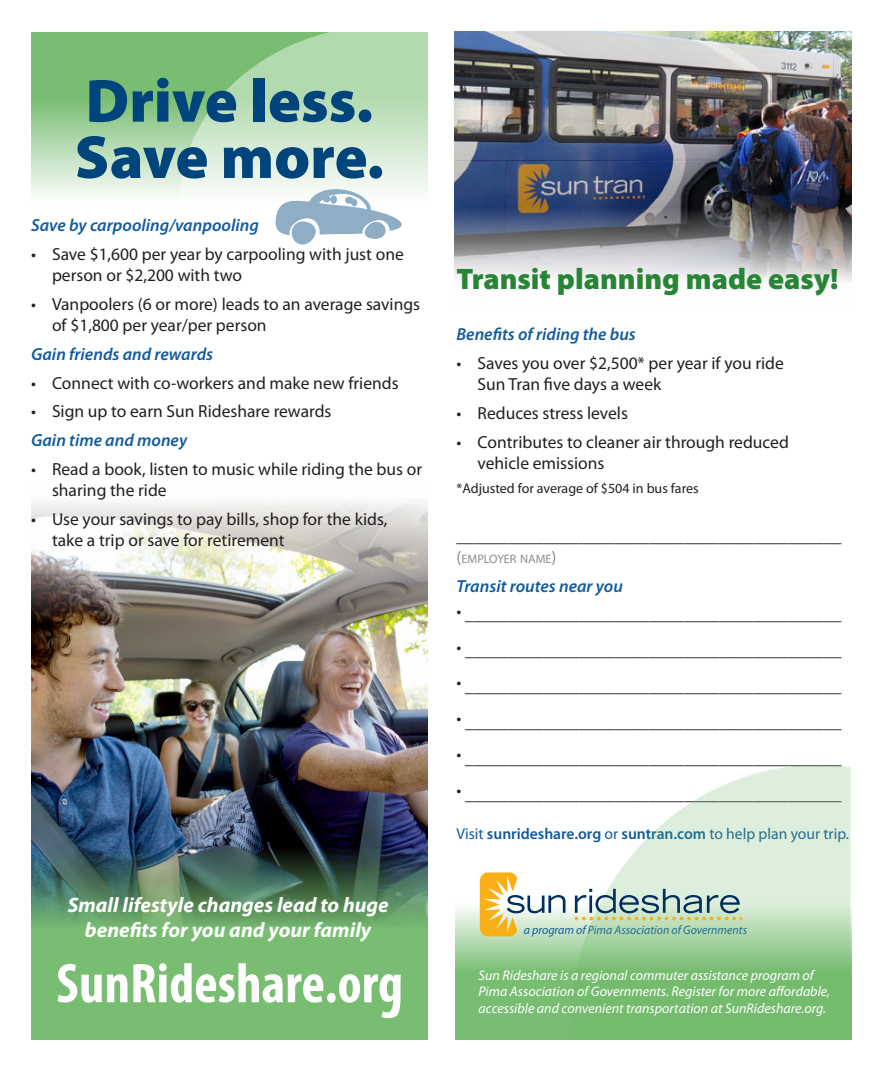
<style>
.page{position:relative;width:882px;height:1071px;background:#fff}
.page>*{position:absolute;margin:0;border:0;box-sizing:border-box;transform-origin:0 0}
.t1{font:900 61.43px "Myriad Pro";color:#00447c}
.t2{font:900 29.75px "Myriad Pro";color:#288536}
.t3{font:italic 700 21px/25.2px "Myriad Pro";color:#fff;text-align:center}
.t4{font:17.5px/21px "Myriad Pro";color:#231f20}
.t5{font:italic 600 17.5px "Myriad Pro";color:#125b9e}
.t6{font:600 15.75px "Myriad Pro";color:#125b9e}
.t7{font:italic 14px/16.8px "Myriad Pro";color:#fff}
.t8{font:14px "Myriad Pro";color:#231f20}
.t9{font:italic 12.25px "Myriad Pro";color:#125b9e}
.t10{font:12.25px "Myriad Pro";color:#8a8c8f}
.s1{font-size:17.5px}
.s2{font-weight:400}
</style>
<div class="page">
<svg style="left:455px;top:903px;width:397px;height:137px;background:#8bc686"></svg>
<img style="left:455px;top:32px;width:396px;height:249px">
<svg style="left:31px;top:32px;width:149px;height:163px;background:#9dcf98"></svg>
<img style="left:31px;top:501px;width:397px;height:339px">
<img style="left:31px;top:840px;width:397px;height:200px">
<svg style="left:58px;top:963px;width:343px;height:55px"></svg>
<svg style="left:180px;top:32px;width:248px;height:159px;background:#bcdeb9"></svg>
<svg style="left:570px;top:765px;width:280px;height:275px"></svg>
<svg style="left:480px;top:872px;width:85px;height:64px"></svg>
<svg style="left:575px;top:889px;width:168px;height:32px;background:#afc3b7"></svg>
<svg style="left:275px;top:189px;width:129px;height:56px"></svg>
<p class="t1" style="left:86px;top:66px;width:289px">Drive less.</p>
<p class="t1" style="left:75px;top:122px;width:311px">Save more.</p>
<p class="t5" style="left:31px;top:214px;width:229px">Save by carpooling/vanpooling</p>
<p class="t4" style="left:52px;top:243px;width:353px;text-indent:-21px">• Save $1,600 per year by carpooling with just one person or $2,200 with two</p>
<p class="t4" style="left:52px;top:293px;width:370px;text-indent:-21px">• Vanpoolers (6 or more) leads to an average savings of $1,800 per year/per person</p>
<p class="t5" style="left:31px;top:343px;width:184px">Gain friends and rewards</p>
<p class="t4" style="left:31px;top:372px;width:369px">• Connect with co-workers and make new friends</p>
<p class="t4" style="left:31px;top:401px;width:302px">• Sign up to earn Sun Rideshare rewards</p>
<p class="t5" style="left:31px;top:429px;width:158px">Gain time and money</p>
<p class="t4" style="left:52px;top:458px;width:372px;text-indent:-21px">• Read a book, listen to music while riding the bus or sharing the ride</p>
<p class="t4" style="left:52px;top:508px;width:337px;text-indent:-21px">• Use your savings to pay bills, shop for the kids, take a trip or save for retirement</p>
<p class="t3" style="left:68px;top:892px;width:322px">Small lifestyle changes lead to huge benefits for you and your family</p>
<p class="t2" style="left:457px;top:262px;width:383px">Transit planning made easy!</p>
<p class="t5" style="left:457px;top:323px;width:181px">Benefits of riding the bus</p>
<p class="t4" style="left:478px;top:352px;width:308px;text-indent:-21px">• Saves you over $2,500* per year if you ride<br>Sun Tran five days a week</p>
<p class="t4" style="left:457px;top:402px;width:173px">• Reduces stress levels</p>
<p class="t4" style="left:478px;top:431px;width:313px;text-indent:-21px">• Contributes to cleaner air through reduced vehicle emissions</p>
<p class="t8" style="left:457px;top:480px;width:244px">*Adjusted for average of $504 in bus fares</p>
<p class="t4" style="left:457px;top:526px;width:386px">____________________________________________</p>
<p class="t10" style="left:457px;top:552px;width:101px"><span class="s1">(</span>EMPLOYER NAME<span class="s1">)</span></p>
<p class="t5" style="left:457px;top:575px;width:168px">Transit routes near you</p>
<p class="t4" style="left:457px;top:604px;width:386px">• ___________________________________________</p>
<p class="t4" style="left:457px;top:639px;width:386px">• ___________________________________________</p>
<p class="t4" style="left:457px;top:675px;width:386px">• ___________________________________________</p>
<p class="t4" style="left:457px;top:711px;width:386px">• ___________________________________________</p>
<p class="t4" style="left:457px;top:747px;width:386px">• ___________________________________________</p>
<p class="t4" style="left:457px;top:783px;width:386px">• ___________________________________________</p>
<p class="t6" style="left:457px;top:824px;width:394px"><span class="s2">Visit</span> sunrideshare.org <span class="s2">or</span> suntran.com <span class="s2">to help plan your trip.</span></p>
<p class="t9" style="left:524px;top:922px;width:225px">a program of Pima Association of Governments</p>
<p class="t7" style="left:479px;top:966px;width:353px">Sun Rideshare is a regional commuter assistance program of<br>Pima Association of Governments. Register for more affordable, accessible and convenient transportation at SunRideshare.org.</p>
</div>
